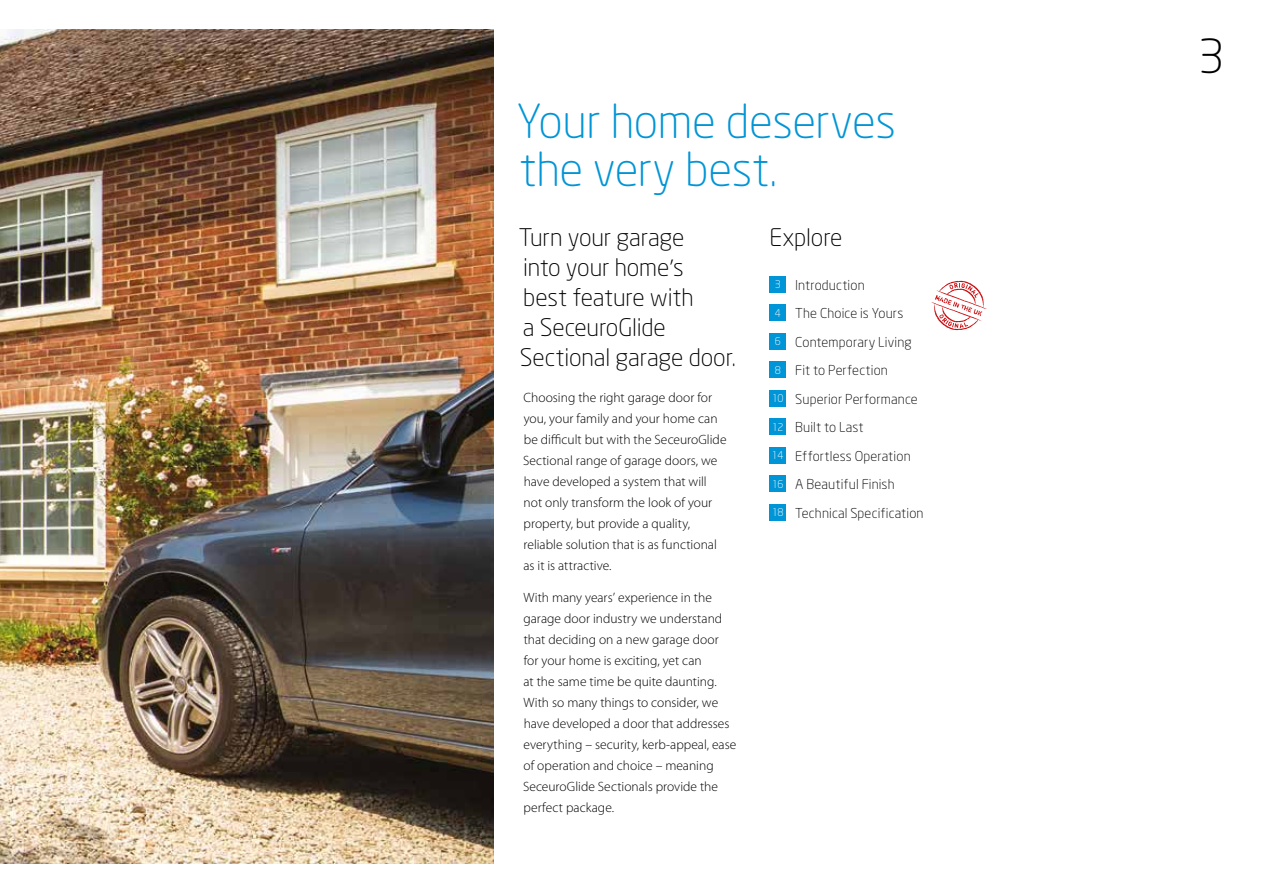
<style>
.page{position:relative;width:1263px;height:893px;background:#fff}
.page>*{position:absolute;margin:0;border:0;box-sizing:border-box;transform-origin:0 0}
.t1{font:300 46.5px/48px "Neo Sans";letter-spacing:-.01em;color:#0095d6}
.t2{font:300 46.5px "Neo Sans";color:#000}
.t3{font:300 24px/30px "Neo Sans";letter-spacing:-.005em;color:#000}
.t4{font:300 13.5px/21px "Myriad Pro";color:#000}
.t5{font:300 13.5px/28.5px "Neo Sans";letter-spacing:.01em;color:#000}
.s1{font-size:10.5px;color:#fff}
.s2{font-family:"Myriad Pro"}
</style>
<div class="page">
<img style="left:0;top:30px;width:493px;height:833px">
<div style="left:770px;top:276px;width:16px;height:17px;background:#0095d6"></div>
<div style="left:770px;top:305px;width:16px;height:16px;background:#0095d6"></div>
<div style="left:770px;top:333px;width:16px;height:17px;background:#0095d6"></div>
<div style="left:770px;top:362px;width:16px;height:16px;background:#0095d6"></div>
<div style="left:770px;top:390px;width:16px;height:17px;background:#0095d6"></div>
<div style="left:770px;top:419px;width:16px;height:16px;background:#0095d6"></div>
<div style="left:770px;top:447px;width:16px;height:17px;background:#0095d6"></div>
<div style="left:770px;top:476px;width:16px;height:16px;background:#0095d6"></div>
<div style="left:770px;top:504px;width:16px;height:17px;background:#0095d6"></div>
<svg style="left:931px;top:281px;width:55px;height:50px"></svg>
<h1 class="t1" style="left:516px;top:100px;width:381px">Your home deserves the very best.</h1>
<h2 class="t3" style="left:769px;top:224px;width:74px">Explore</h2>
<p class="t5" style="left:772px;top:271px;width:153px"><span class="s1">3</span> Introduction<br><span class="s1">4</span> The Choice is Yours<br><span class="s1">6</span> Contemporary Living<br><span class="s1">8</span> Fit to Perfection<br><span class="s1">10</span> Superior Performance<br><span class="s1">12</span> Built to Last<br><span class="s1">14</span> Effortless Operation<br><span class="s1">16</span> A Beautiful Finish<br><span class="s1">18</span> Technical Specification</p>
<h2 class="t3" style="left:519px;top:224px;width:218px">Turn your garage<br>into your home<span class="s2">’</span>s<br>best feature with<br>a SeceuroGlide<br>Sectional garage door.</h2>
<p class="t4" style="left:523px;top:387px;width:205px">Choosing the right garage door for you, your family and your home can be difficult but with the SeceuroGlide Sectional range of garage doors, we have developed a system that will not only transform the look of your property, but provide a quality, reliable solution that is as functional as it is attractive.</p>
<p class="t4" style="left:523px;top:587px;width:215px">With many years’ experience in the garage door industry we understand that deciding on a new garage door<br>for your home is exciting, yet can<br>at the same time be quite daunting.<br>With so many things to consider, we have developed a door that addresses everything – security, kerb-appeal, ease of operation and choice – meaning SeceuroGlide Sectionals provide the perfect package.</p>
<h1 class="t2" style="left:1198px;top:36px;width:28px">3</h1>
</div>
